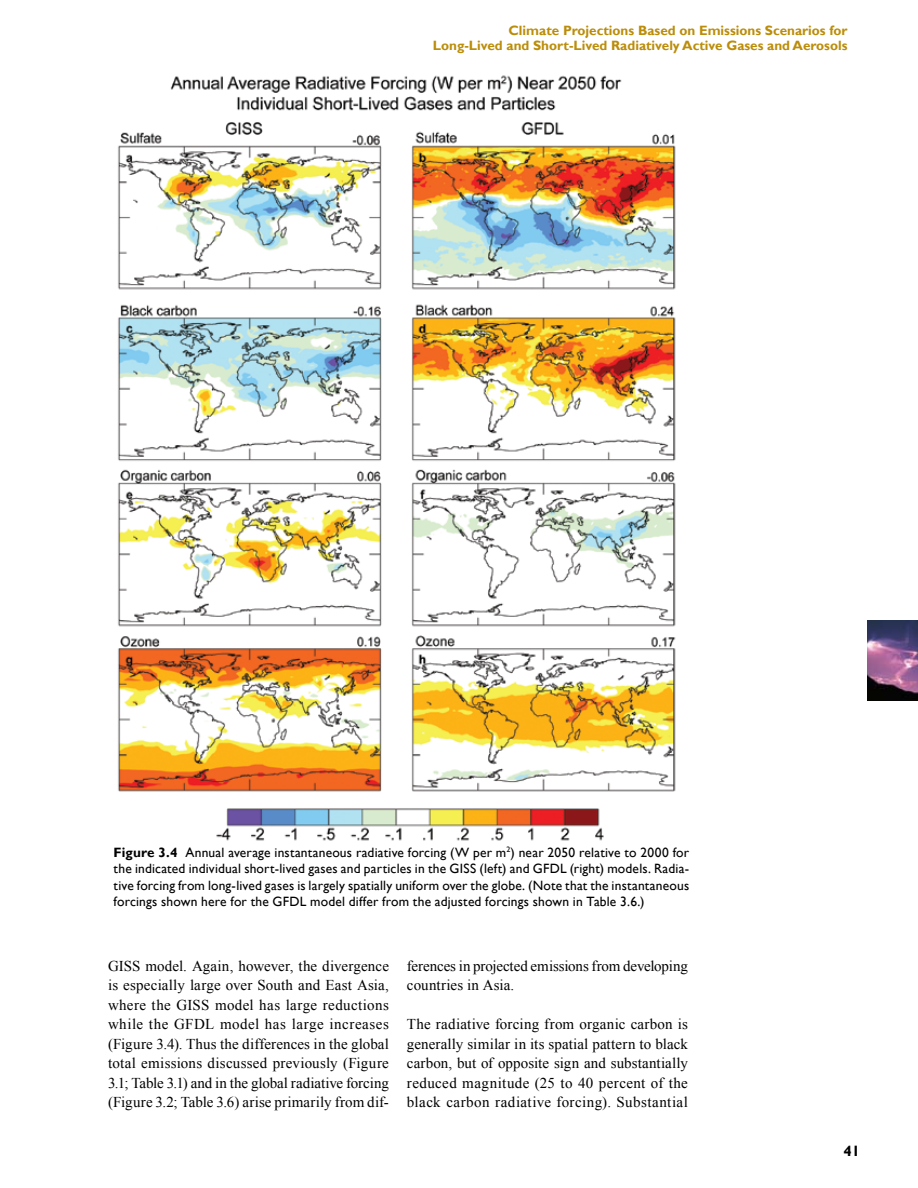
<style>
.page{position:relative;width:918px;height:1188px;background:#fff}
.page>*{position:absolute;margin:0;border:0;box-sizing:border-box;transform-origin:0 0}
.t1{font:15px/19.5px "Times New Roman";letter-spacing:.01em;color:#000;text-align:justify}
.t2{font:700 15px "Gill Sans";color:#000}
.t3{font:13.5px/16.5px "Gill Sans";letter-spacing:.015em;color:#000;text-align:justify}
.t4{font:700 13.5px/15px "Gill Sans";color:#bb8d0a;text-align:right}
.s1{font-weight:700}
</style>
<div class="page">
<img style="left:867px;top:621px;width:51px;height:79px">
<img style="left:118px;top:75px;width:558px;height:766px">
<p class="t4" style="left:433px;top:23px;width:416px">Climate Projections Based on Emissions Scenarios for<br>Long-Lived and Short-Lived Radiatively Active Gases and Aerosols</p>
<p class="t3" style="left:114px;top:844px;width:577px"><span class="s1">Figure 3.4</span> Annual average instantaneous radiative forcing (W per m<sup>2</sup>) near 2050 relative to 2000 for the indicated individual short-lived gases and particles in the GISS (left) and GFDL (right) models. Radia&shy;tive forcing from long-lived gases is largely spatially uniform over the globe. (Note that the instantaneous forcings shown here for the GFDL model differ from the adjusted forcings shown in Table 3.6.)</p>
<p class="t1" style="left:108px;top:956px;width:283px">GISS model. Again, however, the divergence is especially large over South and East Asia, where the GISS model has large reductions while the GFDL model has large increases (Figure 3.4). Thus the differences in the global total emissions discussed previously (Figure 3.1; Table 3.1) and in the global radiative forcing (Figure 3.2; Table 3.6) arise primarily from dif-</p>
<p class="t1" style="left:407px;top:956px;width:282px">ferences in projected emissions from developing countries in Asia.</p>
<p class="t1" style="left:407px;top:1014px;width:283px">The radiative forcing from organic carbon is generally similar in its spatial pattern to black carbon, but of opposite sign and substantially reduced magnitude (25 to 40 percent of the black carbon radiative forcing). Substantial</p>
<p class="t2" style="left:843px;top:1142px;width:18px">41</p>
</div>
